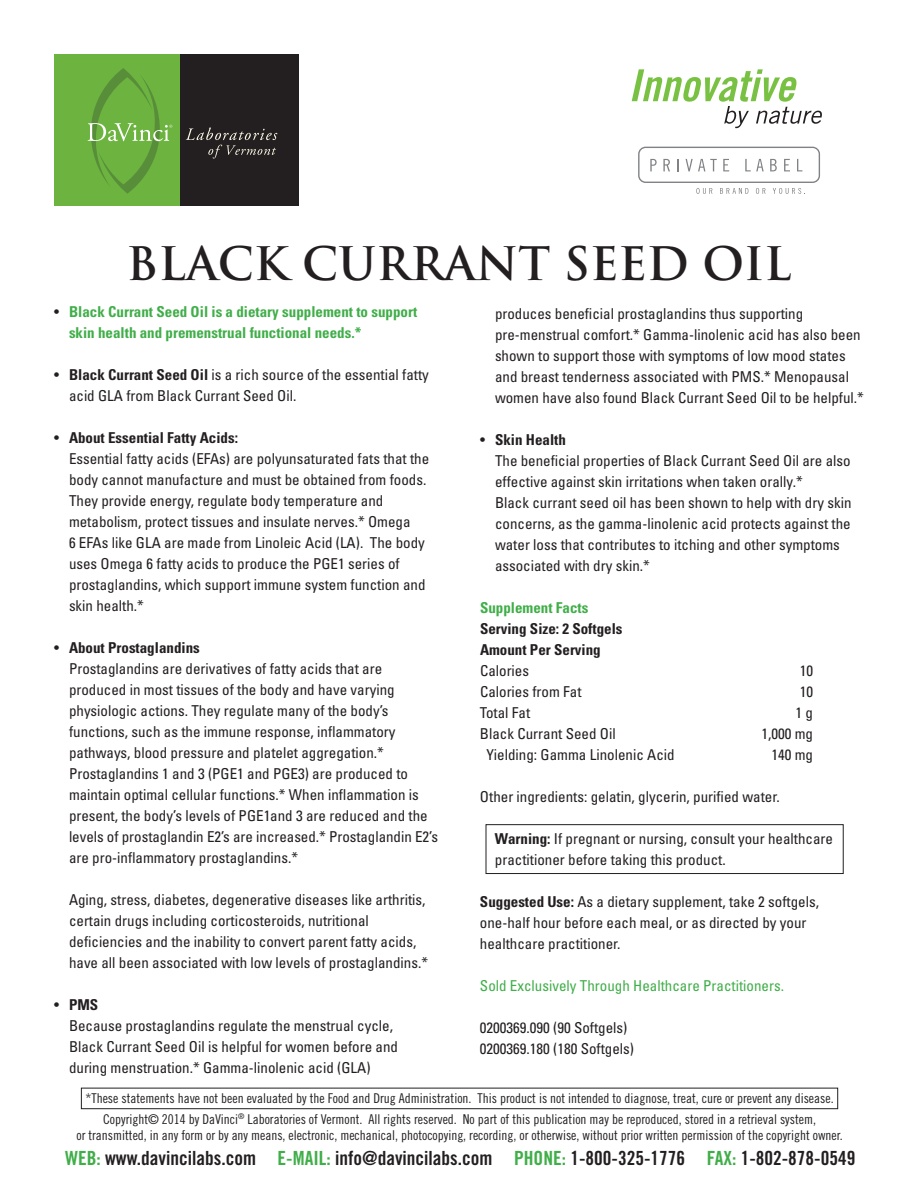
<style>
.page{position:relative;width:918px;height:1188px;background:#fff}
.page>*{position:absolute;margin:0;border:0;box-sizing:border-box;transform-origin:0 0}
.t1{font:700 45px "Trajan";color:#231f20}
.t2{font:19.5px "Trade Gothic Bold Cond Twenty";color:#231f20}
.t3{font:condensed 15px/21px "Univers";color:#231f20}
.t4{font:700 condensed 15px/21px "Univers";color:#40ae49}
.t5{font:condensed 15px "Univers";color:#40ae49}
.t6{font:700 condensed 15px/21px "Univers";color:#231f20}
.t7{font:13.5px/20.9px "Trade Gothic Cond Eighteen";color:#231f20;text-align:center}
.s1{font-weight:400;color:#231f20}
.s2{font-weight:700}
.s3{color:#40ae49}
</style>
<div class="page">
<div style="left:81px;top:1088px;width:757px;height:21px;border:1px solid #231f20"></div>
<div style="left:486px;top:824px;width:358px;height:50px;border:1px solid #231f20"></div>
<div style="left:638px;top:147px;width:182px;height:36px;border:1px solid #808285;border-radius:7px"></div>
<svg style="left:650px;top:159px;width:7px;height:12px"></svg>
<svg style="left:663px;top:159px;width:7px;height:12px"></svg>
<svg style="left:677px;top:159px;width:2px;height:12px"></svg>
<svg style="left:686px;top:159px;width:31px;height:12px"></svg>
<svg style="left:723px;top:159px;width:6px;height:12px"></svg>
<svg style="left:745px;top:159px;width:19px;height:12px"></svg>
<svg style="left:770px;top:159px;width:7px;height:12px"></svg>
<svg style="left:784px;top:159px;width:6px;height:12px"></svg>
<svg style="left:797px;top:159px;width:5px;height:12px"></svg>
<svg style="left:696px;top:188px;width:16px;height:6px"></svg>
<svg style="left:720px;top:188px;width:28px;height:6px"></svg>
<svg style="left:756px;top:188px;width:10px;height:6px"></svg>
<svg style="left:773px;top:188px;width:32px;height:6px"></svg>
<div style="left:54px;top:54px;width:126px;height:152px;background:#6cb43f"></div>
<div style="left:180px;top:54px;width:118px;height:152px;background:#231f20"></div>
<svg style="left:88px;top:68px;width:84px;height:126px"></svg>
<svg style="left:186px;top:128px;width:91px;height:31px"></svg>
<svg style="left:632px;top:69px;width:190px;height:59px"></svg>
<h1 class="t1" style="left:127px;top:236px;width:666px">BLACK CURRANT SEED OIL</h1>
<p class="t4" style="left:69px;top:301px;width:350px;text-indent:-15px"><span class="s1">•</span> Black Currant Seed Oil is a dietary supplement to support skin health and premenstrual functional needs.*</p>
<p class="t3" style="left:69px;top:364px;width:361px;text-indent:-15px">• <span class="s2">Black Currant Seed Oil</span> is a rich source of the essential fatty acid GLA from Black Currant Seed Oil.</p>
<p class="t3" style="left:69px;top:427px;width:362px;text-indent:-15px">• <span class="s2">About Essential Fatty Acids:<br></span>Essential fatty acids (EFAs) are polyunsaturated fats that the body cannot manufacture and must be obtained from foods.<br>They provide energy, regulate body temperature and metabolism, protect tissues and insulate nerves.* Omega<br>6 EFAs like GLA are made from Linoleic Acid (LA). The body uses Omega 6 fatty acids to produce the PGE1 series of prostaglandins, which support immune system function and skin health.*</p>
<p class="t3" style="left:69px;top:637px;width:371px;text-indent:-15px">• <span class="s2">About Prostaglandins<br></span>Prostaglandins are derivatives of fatty acids that are produced in most tissues of the body and have varying physiologic actions. They regulate many of the body’s functions, such as the immune response, inflammatory pathways, blood pressure and platelet aggregation.* Prostaglandins 1 and 3 (PGE1 and PGE3) are produced to maintain optimal cellular functions.* When inflammation is present, the body’s levels of PGE1and 3 are reduced and the levels of prostaglandin E2’s are increased.* Prostaglandin E2’s are pro-inflammatory prostaglandins.*</p>
<p class="t3" style="left:69px;top:889px;width:361px">Aging, stress, diabetes, degenerative diseases like arthritis, certain drugs including corticosteroids, nutritional deficiencies and the inability to convert parent fatty acids, have all been associated with low levels of prostaglandins.*</p>
<p class="t3" style="left:69px;top:994px;width:331px;text-indent:-15px">• <span class="s2">PMS<br></span>Because prostaglandins regulate the menstrual cycle, Black Currant Seed Oil is helpful for women before and during menstruation.* Gamma-linolenic acid (GLA)</p>
<p class="t3" style="left:495px;top:302px;width:370px">produces beneficial prostaglandins thus supporting pre-menstrual comfort.* Gamma-linolenic acid has also been shown to support those with symptoms of low mood states and breast tenderness associated with PMS.* Menopausal women have also found Black Currant Seed Oil to be helpful.*</p>
<p class="t3" style="left:495px;top:428px;width:358px;text-indent:-15px">• <span class="s2">Skin Health<br></span>The beneficial properties of Black Currant Seed Oil are also effective against skin irritations when taken orally.*<br>Black currant seed oil has been shown to help with dry skin concerns, as the gamma-linolenic acid protects against the water loss that contributes to itching and other symptoms associated with dry skin.*</p>
<p class="t4" style="left:480px;top:597px;width:110px">Supplement Facts</p>
<p class="t6" style="left:480px;top:618px;width:144px">Serving Size: 2 Softgels<br>Amount Per Serving</p>
<p class="t3" style="left:480px;top:659px;width:51px">Calories</p>
<p class="t3" style="left:800px;top:659px;width:15px">10</p>
<p class="t3" style="left:480px;top:680px;width:103px">Calories from Fat</p>
<p class="t3" style="left:800px;top:680px;width:15px">10</p>
<p class="t3" style="left:480px;top:701px;width:52px">Total Fat</p>
<p class="t3" style="left:796px;top:701px;width:19px">1 g</p>
<p class="t3" style="left:480px;top:722px;width:137px">Black Currant Seed Oil</p>
<p class="t3" style="left:761px;top:722px;width:53px">1,000 mg</p>
<p class="t3" style="left:487px;top:743px;width:190px">Yielding: Gamma Linolenic Acid</p>
<p class="t3" style="left:771px;top:743px;width:43px">140 mg</p>
<p class="t3" style="left:480px;top:785px;width:301px">Other ingredients: gelatin, glycerin, purified water.</p>
<p class="t3" style="left:495px;top:827px;width:339px"><span class="s2">Warning:</span> If pregnant or nursing, consult your healthcare practitioner before taking this product.</p>
<p class="t3" style="left:480px;top:890px;width:341px"><span class="s2">Suggested Use:</span> As a dietary supplement, take 2 softgels, one-half hour before each meal, or as directed by your healthcare practitioner.</p>
<p class="t5" style="left:480px;top:976px;width:306px">Sold Exclusively Through Healthcare Practitioners.</p>
<p class="t3" style="left:480px;top:1016px;width:156px">0200369.090 (90 Softgels)<br>0200369.180 (180 Softgels)</p>
<p class="t7" style="left:86px;top:1087px;width:750px">*These statements have not been evaluated by the Food and Drug Administration. This product is not intended to diagnose, treat, cure or prevent any disease.<br>Copyright© 2014 by DaVinci<sup>®</sup> Laboratories of Vermont. All rights reserved. No part of this publication may be reproduced, stored in a retrieval system,</p>
<p class="t7" style="left:76px;top:1125px;width:768px">or transmitted, in any form or by any means, electronic, mechanical, photocopying, recording, or otherwise, without prior written permission of the copyright owner.</p>
<h2 class="t2" style="left:65px;top:1146px;width:792px"><span class="s3">WEB:</span> www.davincilabs.com <span class="s3">E-MAIL:</span> info@davincilabs.com <span class="s3">PHONE:</span> 1-800-325-1776 <span class="s3">FAX:</span> 1-802-878-0549</h2>
</div>
